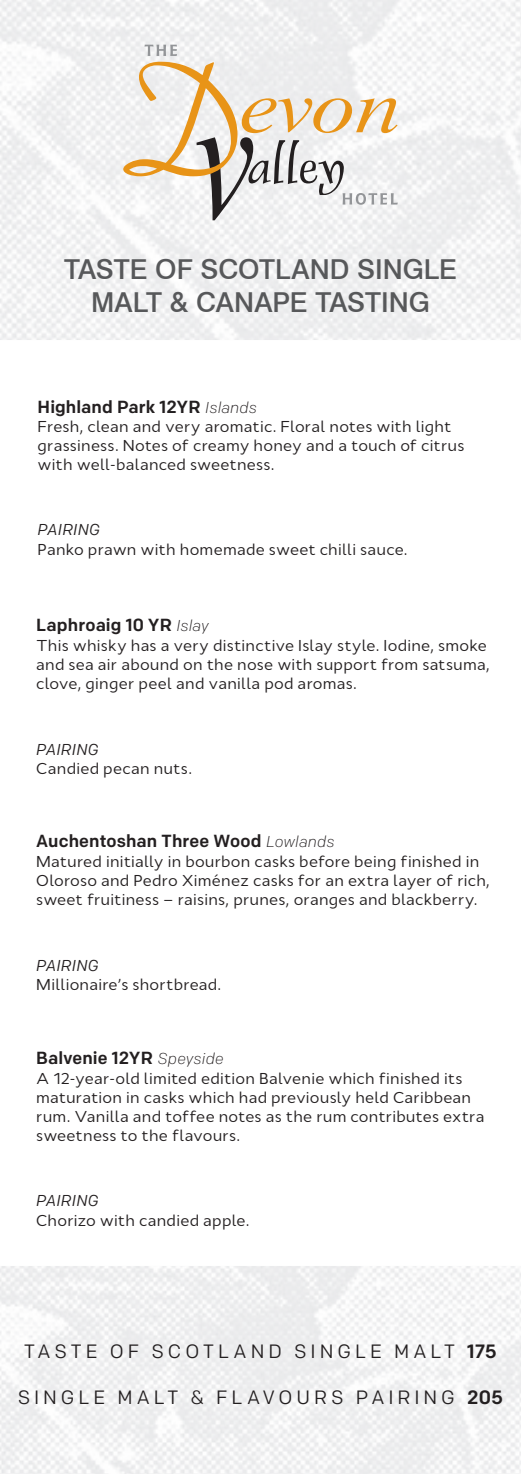
<style>
.page{position:relative;width:521px;height:1474px;background:#fff}
.page>*{position:absolute;margin:0;border:0;box-sizing:border-box;transform-origin:0 0}
.t1{font:500 27.47px/32.9px "Swiss 721 BT";color:#57585a;text-align:center}
.t2{font:19.25px "Colfax";letter-spacing:.205em;color:#231f20}
.t3{font:500 17.5px "Colfax";letter-spacing:.005em;color:#231f20}
.t4{font:15.75px/18.9px "Cyntho Pro";letter-spacing:.01em;color:#231f20}
.t5{font:italic 15.75px "Colfax";letter-spacing:.015em;color:#231f20}
.s1{font-weight:300;font-style:italic;font-size:15.75px}
.s2{font-weight:500}
</style>
<div class="page">
<svg style="left:145px;top:45px;width:32px;height:11px"></svg>
<svg style="left:123px;top:62px;width:275px;height:158px"></svg>
<h1 class="t1" style="left:64px;top:252px;width:394px">TASTE OF SCOTLAND SINGLE<br>MALT &amp; CANAPE TASTING</h1>
<p class="t3" style="left:38px;top:396px;width:221px">Highland Park 12YR <span class="s1">Islands</span></p>
<p class="t4" style="left:38px;top:417px;width:428px">Fresh, clean and very aromatic. Floral notes with light grassiness. Notes of creamy honey and a touch of citrus with well-balanced sweetness.</p>
<p class="t5" style="left:38px;top:520px;width:64px">PAIRING</p>
<p class="t4" style="left:38px;top:540px;width:371px">Panko prawn with homemade sweet chilli sauce.</p>
<p class="t3" style="left:36px;top:614px;width:174px">Laphroaig 10 YR <span class="s1">Islay</span></p>
<p class="t4" style="left:36px;top:636px;width:455px">This whisky has a very distinctive Islay style. Iodine, smoke and sea air abound on the nose with support from satsuma, clove, ginger peel and vanilla pod aromas.</p>
<p class="t5" style="left:36px;top:739px;width:64px">PAIRING</p>
<p class="t4" style="left:36px;top:759px;width:157px">Candied pecan nuts.</p>
<p class="t3" style="left:36px;top:830px;width:300px">Auchentoshan Three Wood <span class="s1">Lowlands</span></p>
<p class="t4" style="left:36px;top:852px;width:455px">Matured initially in bourbon casks before being finished in<br>Oloroso and Pedro Ximénez casks for an extra layer of rich, sweet fruitiness – raisins, prunes, oranges and blackberry.</p>
<p class="t5" style="left:36px;top:955px;width:64px">PAIRING</p>
<p class="t4" style="left:36px;top:975px;width:187px">Millionaire’s shortbread.</p>
<p class="t3" style="left:36px;top:1047px;width:189px">Balvenie 12YR <span class="s1">Speyside</span></p>
<p class="t4" style="left:36px;top:1069px;width:450px">A 12-year-old limited edition Balvenie which finished its maturation in casks which had previously held Caribbean rum. Vanilla and toffee notes as the rum contributes extra sweetness to the flavours.</p>
<p class="t5" style="left:36px;top:1190px;width:64px">PAIRING</p>
<p class="t4" style="left:36px;top:1210px;width:215px">Chorizo with candied apple.</p>
<p class="t2" style="left:24px;top:1339px;width:474px">TASTE OF SCOTLAND SINGLE MALT <span class="s2">175</span></p>
<p class="t2" style="left:18px;top:1385px;width:487px">SINGLE MALT &amp; FLAVOURS PAIRING <span class="s2">205</span></p>
</div>
